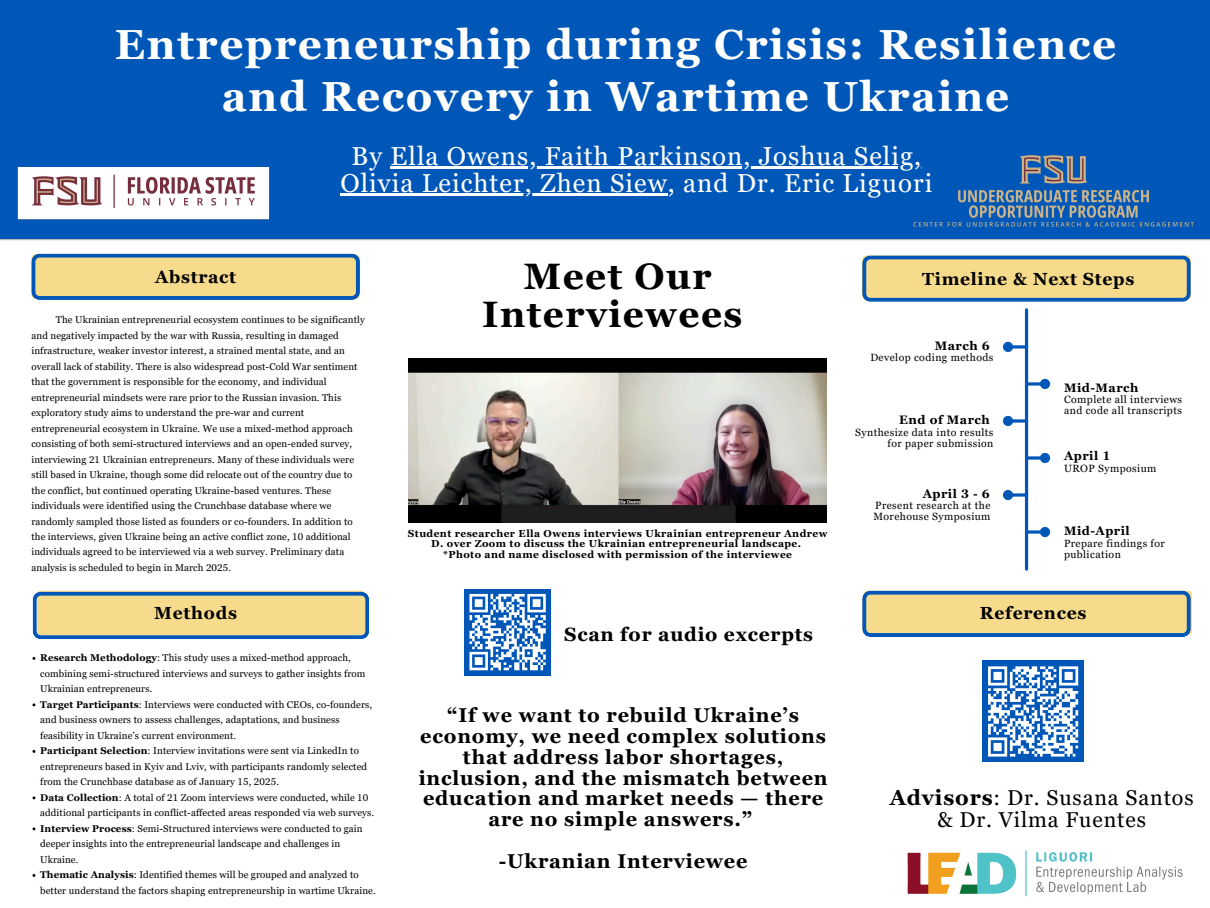
<style>
.page{position:relative;width:1210px;height:908px;background:#fff}
.page>*{position:absolute;margin:0;border:0;box-sizing:border-box;transform-origin:0 0}
.t1{font:700 42px/51.4px "Georgia Pro";letter-spacing:.04em;color:#fff;text-align:center}
.t2{font:700 36.75px/38.6px "Georgia Pro";letter-spacing:.04em;color:#000;text-align:center}
.t3{font:25.9px "Georgia Pro";letter-spacing:.04em;color:#fff}
.t4{font:21.45px/22.3px "Georgia Pro";letter-spacing:.04em;color:#000;text-align:center}
.t5{font:700 19.95px/20.8px "Georgia Pro";letter-spacing:.04em;color:#000;text-align:center}
.t6{font:700 19.25px "Georgia Pro";letter-spacing:.04em;color:#000}
.t7{font:700 17.5px "Georgia Pro";letter-spacing:.04em;color:#000}
.t8{font:700 12.25px "Georgia Pro";letter-spacing:.04em;color:#000}
.t9{font:700 12.21px "Georgia Pro";letter-spacing:.04em;color:#000}
.t10{font:10.5px/11px "Georgia Pro";letter-spacing:.04em;color:#000}
.t11{font:700 10.15px/10.5px "Georgia Pro";letter-spacing:.04em;color:#000;text-align:center}
.t12{font:9.76px/15.5px "Georgia Pro";letter-spacing:.01em;color:#000}
.s1{font-weight:700}
</style>
<div class="page">
<div style="left:0;top:0;width:1210px;height:239px;background:#0057b7"></div>
<hr style="left:0;top:239px;width:1210px;height:1px;background:#afadab">
<img style="left:909px;top:155px;width:288px;height:86px">
<img style="left:907px;top:850px;width:276px;height:47px">
<img style="left:18px;top:168px;width:252px;height:52px">
<div style="left:37px;top:590px;width:328px;height:44px;background:#fbf1d5;border-radius:4px"></div>
<hr style="left:1025px;top:308px;width:3px;height:262px;background:#0057b7;border-radius:2px">
<hr style="left:1006px;top:345px;width:22px;height:3px;background:#0057b7;border-radius:2px">
<hr style="left:1025px;top:382px;width:21px;height:3px;background:#0057b7;border-radius:2px">
<hr style="left:1006px;top:419px;width:22px;height:3px;background:#0057b7;border-radius:2px">
<hr style="left:1025px;top:456px;width:21px;height:3px;background:#0057b7;border-radius:2px">
<hr style="left:1006px;top:493px;width:22px;height:3px;background:#0057b7;border-radius:2px">
<hr style="left:1025px;top:530px;width:21px;height:3px;background:#0057b7;border-radius:2px">
<div style="left:1003px;top:342px;width:10px;height:10px;background:#0057b7;border-radius:5px"></div>
<div style="left:1040px;top:379px;width:10px;height:10px;background:#0057b7;border-radius:5px"></div>
<div style="left:1003px;top:415px;width:10px;height:11px;background:#0057b7;border-radius:5px"></div>
<div style="left:1040px;top:452px;width:10px;height:11px;background:#0057b7;border-radius:5px"></div>
<div style="left:1003px;top:489px;width:10px;height:11px;background:#0057b7;border-radius:5px"></div>
<div style="left:1040px;top:526px;width:10px;height:11px;background:#0057b7;border-radius:5px"></div>
<img style="left:409px;top:358px;width:417px;height:164px">
<div style="left:982px;top:660px;width:101px;height:101px;background:#0057b7"></div>
<svg style="left:988px;top:666px;width:91px;height:91px"></svg>
<svg style="left:31px;top:253px;width:329px;height:47px;background:#cac496"></svg>
<svg style="left:33px;top:591px;width:336px;height:48px;background:#ccc495"></svg>
<svg style="left:862px;top:255px;width:328px;height:46px;background:#cdc594"></svg>
<svg style="left:862px;top:590px;width:328px;height:46px;background:#cec695"></svg>
<hr style="left:390px;top:166px;width:532px;height:2px;background:#fff">
<hr style="left:340px;top:193px;width:328px;height:3px;background:#fff">
<div style="left:464px;top:588px;width:87px;height:87px;background:#0057b7"></div>
<svg style="left:469px;top:593px;width:77px;height:78px"></svg>
<p class="t1" style="left:115px;top:19px;width:1002px">Entrepreneurship during Crisis: Resilience and Recovery in Wartime Ukraine</p>
<h2 class="t3" style="left:351px;top:141px;width:571px">By Ella Owens, Faith Parkinson, Joshua Selig,</h2>
<p class="t3" style="left:340px;top:168px;width:593px">Olivia Leichter, Zhen Siew, and Dr. Eric Liguori</p>
<h6 class="t7" style="left:155px;top:266px;width:83px">Abstract</h6>
<p class="t12" style="left:31px;top:312px;width:335px;text-indent:25px">The Ukrainian entrepreneurial ecosystem continues to be significantly and negatively impacted by the war with Russia, resulting in damaged infrastructure, weaker investor interest, a strained mental state, and an overall lack of stability. There is also widespread post-Cold War sentiment that the government is responsible for the economy, and individual entrepreneurial mindsets were rare prior to the Russian invasion. This exploratory study aims to understand the pre-war and current entrepreneurial ecosystem in Ukraine. We use a mixed-method approach consisting of both semi-structured interviews and an open-ended survey, interviewing 21 Ukrainian entrepreneurs. Many of these individuals were still based in Ukraine, though some did relocate out of the country due to the conflict, but continued operating Ukraine-based ventures. These individuals were identified using the Crunchbase database where we randomly sampled those listed as founders or co-founders. In addition to the interviews, given Ukraine being an active conflict zone, 10 additional individuals agreed to be interviewed via a web survey. Preliminary data analysis is scheduled to begin in March 2025.</p>
<p class="t2" style="left:482px;top:256px;width:262px">Meet Our<br>Interviewees</p>
<p class="t11" style="left:408px;top:527px;width:421px">Student researcher Ella Owens interviews Ukrainian entrepreneur Andrew<br>D. over Zoom to discuss the Ukrainian entrepreneurial landscape.</p>
<p class="t11" style="left:443px;top:548px;width:350px">*Photo and name disclosed with permission of the interviewee</p>
<p class="t7" style="left:922px;top:269px;width:214px">Timeline &amp; Next Steps</p>
<p class="t8" style="left:934px;top:338px;width:57px">March 6</p>
<p class="t10" style="left:870px;top:352px;width:125px">Develop coding methods</p>
<p class="t9" style="left:899px;top:413px;width:92px">End of March</p>
<p class="t10" style="left:855px;top:426px;width:140px;text-align:right">Synthesize data into results for paper submission</p>
<p class="t8" style="left:922px;top:486px;width:69px">April 3 - 6</p>
<p class="t10" style="left:875px;top:500px;width:117px">Present research at the</p>
<p class="t10" style="left:873px;top:511px;width:119px">Morehouse Symposium</p>
<p class="t9" style="left:1064px;top:380px;width:76px">Mid-March</p>
<p class="t10" style="left:1064px;top:394px;width:119px">Complete all interviews and code all transcripts</p>
<p class="t9" style="left:1064px;top:449px;width:48px">April 1</p>
<p class="t10" style="left:1064px;top:462px;width:94px">UROP Symposium</p>
<p class="t9" style="left:1064px;top:524px;width:67px">Mid-April</p>
<h6 class="t10" style="left:1064px;top:537px;width:102px">Prepare findings for publication</h6>
<p class="t7" style="left:154px;top:602px;width:84px">Methods</p>
<h1 class="t7" style="left:979px;top:602px;width:108px">References</h1>
<h3 class="t12" style="left:40px;top:650px;width:327px"><span class="s1">Research Methodology</span>: This study uses a mixed-method approach, combining semi-structured interviews and surveys to gather insights from<br>Ukrainian entrepreneurs.</h3>
<p class="t12" style="left:40px;top:696px;width:333px"><span class="s1">Target Participants</span>: Interviews were conducted with CEOs, co-founders, and business owners to assess challenges, adaptations, and business feasibility in Ukraine’s current environment.</p>
<p class="t12" style="left:40px;top:743px;width:328px"><span class="s1">Participant Selection</span>: Interview invitations were sent via LinkedIn to entrepreneurs based in Kyiv and Lviv, with participants randomly selected from the Crunchbase database as of January 15, 2025.</p>
<p class="t12" style="left:40px;top:789px;width:335px"><span class="s1">Data Collection</span>: A total of 21 Zoom interviews were conducted, while 10 additional participants in conflict-affected areas responded via web surveys.</p>
<p class="t12" style="left:40px;top:820px;width:324px"><span class="s1">Interview Process</span>: Semi-Structured interviews were conducted to gain deeper insights into the entrepreneurial landscape and challenges in<br>Ukraine.</p>
<h6 class="t12" style="left:40px;top:867px;width:337px"><span class="s1">Thematic Analysis</span>: Identified themes will be grouped and analyzed to better understand the factors shaping entrepreneurship in wartime Ukraine.</h6>
<p class="t6" style="left:564px;top:623px;width:250px">Scan for audio excerpts</p>
<p class="t5" style="left:419px;top:704px;width:410px">“If we want to rebuild Ukraine’s economy, we need complex solutions that address labor shortages, inclusion, and the mismatch between education and market needs — there are no simple answers.”</p>
<p class="t5" style="left:499px;top:850px;width:250px">-Ukranian Interviewee</p>
<p class="t4" style="left:889px;top:786px;width:305px"><span class="s1">Advisors</span>: Dr. Susana Santos &amp; Dr. Vilma Fuentes</p>
</div>
